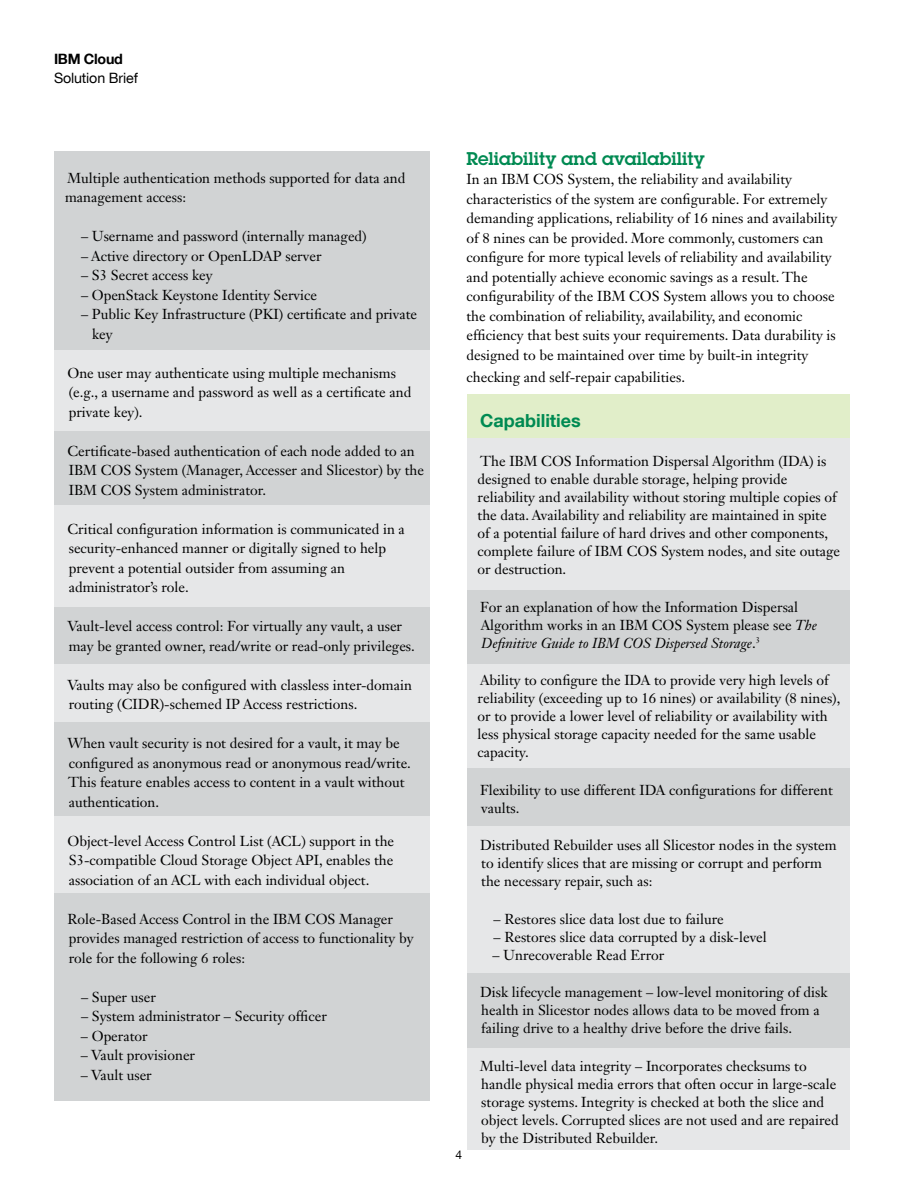
<style>
.page{position:relative;width:918px;height:1188px;background:#fff}
.page>*{position:absolute;margin:0;border:0;box-sizing:border-box;transform-origin:0 0}
._2C_body{font:600 18px "Lubalin Graph Std";color:#008a52}
._2C_body-2{font:700 18px "Helvetica Neue LT Com";color:#008a52}
._2C_body-3{font:14.25px/19.5px "Janson Text LT Std";color:#000}
._0A_collateral_type{font:14.25px "Helvetica Neue LT Com";letter-spacing:-.01em;color:#000}
._0A_business_unit{font:700 14.25px "Helvetica Neue LT Com";letter-spacing:-.02em;color:#000}
._0B_industry_area{font:12px "Helvetica Neue LT Com";color:#000}
.s1{font-style:italic}
</style>
<div class="page">
<div style="left:54px;top:607px;width:375px;height:57px;background:#d1d3d4"></div>
<div style="left:467px;top:956px;width:382px;height:92px;background:#d1d3d4"></div>
<div style="left:467px;top:756px;width:382px;height:70px;background:#d1d3d4"></div>
<div style="left:467px;top:579px;width:382px;height:85px;background:#d1d3d4"></div>
<div style="left:467px;top:1048px;width:382px;height:102px;background:#e6e7e8"></div>
<div style="left:467px;top:826px;width:382px;height:147px;background:#e6e7e8"></div>
<div style="left:467px;top:664px;width:382px;height:104px;background:#e6e7e8"></div>
<div style="left:467px;top:438px;width:382px;height:152px;background:#e6e7e8"></div>
<div style="left:467px;top:394px;width:382px;height:44px;background:#e1eec9"></div>
<div style="left:54px;top:893px;width:375px;height:208px;background:#d1d3d4"></div>
<div style="left:54px;top:705px;width:375px;height:111px;background:#d1d3d4"></div>
<div style="left:54px;top:430px;width:375px;height:75px;background:#d1d3d4"></div>
<div style="left:54px;top:816px;width:375px;height:77px;background:#e6e7e8"></div>
<div style="left:54px;top:664px;width:375px;height:58px;background:#e6e7e8"></div>
<div style="left:54px;top:505px;width:375px;height:102px;background:#e6e7e8"></div>
<div style="left:54px;top:350px;width:375px;height:80px;background:#e6e7e8"></div>
<div style="left:54px;top:152px;width:375px;height:198px;background:#d1d3d4"></div>
<p class="_0A_business_unit" style="left:54px;top:50px;width:70px">IBM Cloud</p>
<p class="_0A_collateral_type" style="left:54px;top:69px;width:85px">Solution Brief</p>
<p class="_2C_body-3" style="left:65px;top:168px;width:342px">Multiple authentication methods supported for data and management access:</p>
<p class="_2C_body-3" style="left:81px;top:226px;width:287px">– Username and password (internally managed)</p>
<p class="_2C_body-3" style="left:81px;top:246px;width:242px">– Active directory or OpenLDAP server</p>
<p class="_2C_body-3" style="left:81px;top:265px;width:133px">– S3 Secret access key</p>
<p class="_2C_body-3" style="left:81px;top:285px;width:238px">– OpenStack Keystone Identity Service</p>
<p class="_2C_body-3" style="left:92px;top:304px;width:327px;text-indent:-11px">– Public Key Infrastructure (PKI) certificate and private key</p>
<p class="_2C_body-3" style="left:67px;top:363px;width:345px">One user may authenticate using multiple mechanisms (e.g., a username and password as well as a certificate and private key).</p>
<p class="_2C_body-3" style="left:67px;top:441px;width:358px">Certificate-based authentication of each node added to an<br>IBM COS System (Manager, Accesser and Slicestor) by the<br>IBM COS System administrator.</p>
<p class="_2C_body-3" style="left:67px;top:519px;width:339px">Critical configuration information is communicated in a security-enhanced manner or digitally signed to help prevent a potential outsider from assuming an administrator’s role.</p>
<p class="_2C_body-3" style="left:67px;top:616px;width:349px">Vault-level access control: For virtually any vault, a user may be granted owner, read/write or read-only privileges.</p>
<p class="_2C_body-3" style="left:67px;top:675px;width:346px">Vaults may also be configured with classless inter-domain routing (CIDR)-schemed IP Access restrictions.</p>
<p class="_2C_body-3" style="left:67px;top:733px;width:345px">When vault security is not desired for a vault, it may be configured as anonymous read or anonymous read/write.<br>This feature enables access to content in a vault without authentication.</p>
<p class="_2C_body-3" style="left:67px;top:831px;width:328px;text-align:justify">Object-level Access Control List (ACL) support in the S3-compatible Cloud Storage Object API, enables the association of an ACL with each individual object.</p>
<p class="_2C_body-3" style="left:67px;top:909px;width:348px">Role-Based Access Control in the IBM COS Manager provides managed restriction of access to functionality by role for the following 6 roles:</p>
<p class="_2C_body-3" style="left:81px;top:987px;width:76px">– Super user</p>
<p class="_2C_body-3" style="left:81px;top:1006px;width:247px">– System administrator – Security officer</p>
<p class="_2C_body-3" style="left:81px;top:1026px;width:68px">– Operator</p>
<p class="_2C_body-3" style="left:81px;top:1045px;width:116px">– Vault provisioner</p>
<p class="_2C_body-3" style="left:81px;top:1065px;width:72px">– Vault user</p>
<p class="_2C_body" style="left:467px;top:146px;width:239px">Reliability and availability</p>
<p class="_2C_body-3" style="left:467px;top:169px;width:372px">In an IBM COS System, the reliability and availability characteristics of the system are configurable. For extremely demanding applications, reliability of 16 nines and availability of 8 nines can be provided. More commonly, customers can configure for more typical levels of reliability and availability and potentially achieve economic savings as a result. The configurability of the IBM COS System allows you to choose the combination of reliability, availability, and economic efficiency that best suits your requirements. Data durability is designed to be maintained over time by built-in integrity</p>
<p class="_2C_body-3" style="left:467px;top:367px;width:220px">checking and self-repair capabilities.</p>
<p class="_2C_body-2" style="left:480px;top:409px;width:102px">Capabilities</p>
<p class="_2C_body-3" style="left:478px;top:452px;width:364px;line-height:18px">The IBM COS Information Dispersal Algorithm (IDA) is designed to enable durable storage, helping provide reliability and availability without storing multiple copies of the data. Availability and reliability are maintained in spite of a potential failure of hard drives and other components, complete failure of IBM COS System nodes, and site outage or destruction.</p>
<p class="_2C_body-3" style="left:480px;top:598px;width:339px;line-height:18px">For an explanation of how the Information Dispersal<br>Algorithm works in an IBM COS System please see <span class="s1">The<br>Definitive Guide to IBM COS Dispersed Storage</span>.<sup>3</sup></p>
<p class="_2C_body-3" style="left:478px;top:671px;width:364px;line-height:18px">Ability to configure the IDA to provide very high levels of reliability (exceeding up to 16 nines) or availability (8 nines), or to provide a lower level of reliability or availability with less physical storage capacity needed for the same usable capacity.</p>
<p class="_2C_body-3" style="left:480px;top:781px;width:354px;line-height:18px">Flexibility to use different IDA configurations for different vaults.</p>
<p class="_2C_body-3" style="left:480px;top:836px;width:358px;line-height:18px">Distributed Rebuilder uses all Slicestor nodes in the system to identify slices that are missing or corrupt and perform the necessary repair, such as:</p>
<p class="_2C_body-3" style="left:494px;top:909px;width:232px">– Restores slice data lost due to failure</p>
<p class="_2C_body-3" style="left:494px;top:927px;width:275px">– Restores slice data corrupted by a disk-level</p>
<p class="_2C_body-3" style="left:492px;top:945px;width:174px">– Unrecoverable Read Error</p>
<p class="_2C_body-3" style="left:480px;top:983px;width:349px;line-height:18px">Disk lifecycle management – low-level monitoring of disk health in Slicestor nodes allows data to be moved from a failing drive to a healthy drive before the drive fails.</p>
<p class="_2C_body-3" style="left:480px;top:1057px;width:360px;line-height:18px">Multi-level data integrity – Incorporates checksums to handle physical media errors that often occur in large-scale storage systems. Integrity is checked at both the slice and object levels. Corrupted slices are not used and are repaired by the Distributed Rebuilder.</p>
<p class="_0B_industry_area" style="left:456px;top:1148px;width:8px">4</p>
</div>
